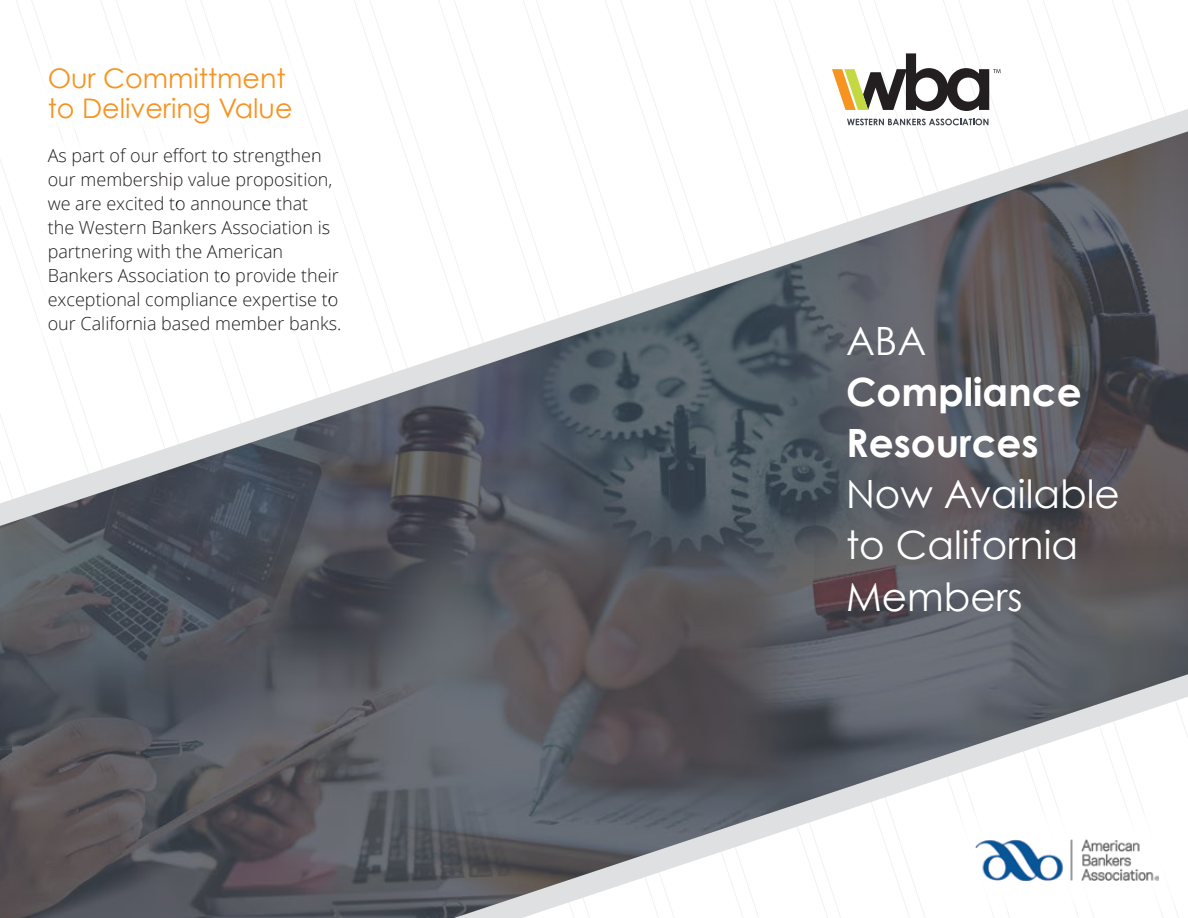
<style>
.page{position:relative;width:1188px;height:918px;background:#fff}
.page>*{position:absolute;margin:0;border:0;box-sizing:border-box;transform-origin:0 0}
.t1{font:39px/51px "Century Gothic";color:#fff}
.t2{font:700 39px/51px "Century Gothic";color:#fff}
.t3{font:27px/30px "Century Gothic";color:#f79320}
.t4{font:300 18px/24px "Open Sans";color:#231f20}
</style>
<div class="page">
<img style="left:0;top:127px;width:1188px;height:791px">
<svg style="left:847px;top:119px;width:142px;height:6px"></svg>
<svg style="left:832px;top:53px;width:169px;height:58px"></svg>
<svg style="left:24px;top:43px;width:340px;height:312px"></svg>
<h2 class="t3" style="left:48px;top:62px;width:246px">Our Committment to Delivering Value</h2>
<p class="t4" style="left:48px;top:143px;width:295px">As part of our effort to strengthen our membership value proposition, we are excited to announce that<br>the Western Bankers Association is partnering with the American Bankers Association to provide their exceptional compliance expertise to our California based member banks.</p>
<p class="t4" style="left:173px;top:143px;width:7px">f</p>
<p class="t4" style="left:276px;top:191px;width:48px">a that</p>
<h1 class="t1" style="left:846px;top:315px;width:82px">ABA</h1>
<h1 class="t2" style="left:846px;top:366px;width:237px">Compliance<br>Resources</h1>
<h1 class="t1" style="left:846px;top:468px;width:275px">Now Available to California<br>Members</h1>
</div>
